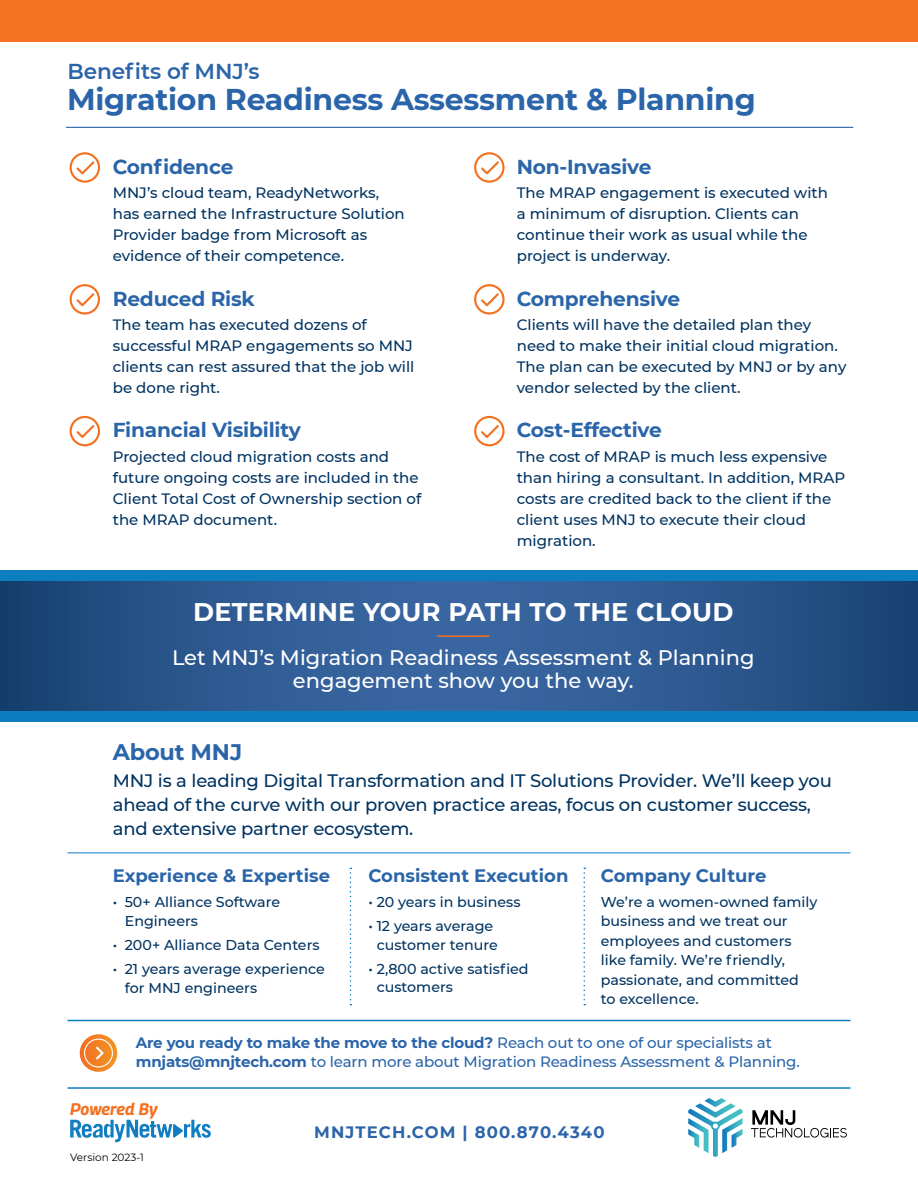
<style>
.page{position:relative;width:918px;height:1188px;background:#fff}
.page>*{position:absolute;margin:0;border:0;box-sizing:border-box;transform-origin:0 0}
.t1{font:700 30px "Montserrat";letter-spacing:-.01em;color:#2b65a9}
.t2{font:700 25.5px "Montserrat";letter-spacing:.01em;color:#fff}
.t3{font:700 22.5px "Montserrat";letter-spacing:-.01em;color:#2b65a9}
.t4{font:600 21.6px "Montserrat";letter-spacing:-.005em;color:#2b65a9}
.t5{font:500 21px/22.5px "Montserrat";color:#fff;text-align:center}
.t6{font:700 20.1px "Montserrat";letter-spacing:-.01em;color:#2b65a9}
.t7{font:500 18px/24px "Montserrat";letter-spacing:-.01em;color:#003361}
.t8{font:700 18px "Montserrat";color:#2b65a9}
.t9{font:italic 700 16.65px "Georama";color:#f37121}
.t10{font:700 16.5px "Montserrat";letter-spacing:.07em;color:#2b65a9}
.t11{font:500 15px/21px "Montserrat";color:#003361}
.t12{font:500 15px/19.5px "Montserrat";letter-spacing:-.01em;color:#2b65a9}
.t13{font:500 14.25px/19.5px "Montserrat";color:#003361}
.t14{font:10.5px "Montserrat";color:#000}
.s1{font-weight:700}
</style>
<div class="page">
<svg style="left:0;top:580px;width:918px;height:131px;background:#2b578e"></svg>
<hr style="left:437px;top:635px;width:53px;height:2px;background:#f37121">
<hr style="left:68px;top:852px;width:782px;height:1px;background:#0c7ec0">
<hr style="left:68px;top:1087px;width:782px;height:2px;background:#0c7ec0">
<hr style="left:68px;top:1020px;width:782px;height:1px;background:#0c7ec0">
<svg style="left:350px;top:868px;width:1px;height:137px"></svg>
<svg style="left:584px;top:868px;width:1px;height:137px"></svg>
<svg style="left:79px;top:1034px;width:39px;height:38px"></svg>
<div style="left:0;top:0;width:918px;height:41px;background:#f37121"></div>
<div style="left:0;top:711px;width:918px;height:11px;background:#0c7ec0"></div>
<div style="left:0;top:570px;width:918px;height:10px;background:#0c7ec0"></div>
<hr style="left:66px;top:127px;width:787px;height:1px;background:#2b65a9">
<svg style="left:69px;top:152px;width:31px;height:31px"></svg>
<svg style="left:474px;top:152px;width:31px;height:31px"></svg>
<svg style="left:69px;top:284px;width:31px;height:31px"></svg>
<svg style="left:69px;top:415px;width:31px;height:32px"></svg>
<svg style="left:474px;top:284px;width:31px;height:31px"></svg>
<svg style="left:474px;top:415px;width:31px;height:32px"></svg>
<svg style="left:70px;top:1120px;width:141px;height:22px"></svg>
<svg style="left:688px;top:1098px;width:55px;height:59px"></svg>
<svg style="left:751px;top:1110px;width:96px;height:28px"></svg>
<h3 class="t4" style="left:68px;top:56px;width:194px">Benefits of MNJ’s</h3>
<h1 class="t1" style="left:67px;top:78px;width:690px">Migration Readiness Assessment &amp; Planning</h1>
<h3 class="t6" style="left:113px;top:152px;width:122px">Confidence</h3>
<p class="t11" style="left:113px;top:182px;width:294px">MNJ’s cloud team, ReadyNetworks, has earned the Infrastructure Solution Provider badge from Microsoft as evidence of their competence.</p>
<h3 class="t6" style="left:113px;top:284px;width:144px">Reduced Risk</h3>
<p class="t11" style="left:113px;top:313px;width:303px">The team has executed dozens of successful MRAP engagements so MNJ clients can rest assured that the job will be done right.</p>
<h3 class="t6" style="left:113px;top:416px;width:190px">Financial Visibility</h3>
<p class="t11" style="left:113px;top:445px;width:310px">Projected cloud migration costs and future ongoing costs are included in the Client Total Cost of Ownership section of the MRAP document.</p>
<h3 class="t6" style="left:517px;top:152px;width:136px">Non-Invasive</h3>
<p class="t11" style="left:517px;top:182px;width:313px">The MRAP engagement is executed with a minimum of disruption. Clients can continue their work as usual while the project is underway.</p>
<h3 class="t6" style="left:517px;top:284px;width:165px">Comprehensive</h3>
<p class="t11" style="left:517px;top:313px;width:331px">Clients will have the detailed plan they need to make their initial cloud migration.<br>The plan can be executed by MNJ or by any vendor selected by the client.</p>
<h3 class="t6" style="left:517px;top:416px;width:147px">Cost-Effective</h3>
<p class="t11" style="left:517px;top:445px;width:330px">The cost of MRAP is much less expensive than hiring a consultant. In addition, MRAP costs are credited back to the client if the client uses MNJ to execute their cloud migration.</p>
<h2 class="t2" style="left:193px;top:593px;width:542px">DETERMINE YOUR PATH TO THE CLOUD</h2>
<h3 class="t5" style="left:172px;top:646px;width:584px">Let MNJ’s Migration Readiness Assessment &amp; Planning engagement show you the way.</h3>
<h3 class="t3" style="left:113px;top:736px;width:131px">About MNJ</h3>
<p class="t7" style="left:113px;top:768px;width:721px">MNJ is a leading Digital Transformation and IT Solutions Provider. We’ll keep you ahead of the curve with our proven practice areas, focus on customer success, and extensive partner ecosystem.</p>
<p class="t8" style="left:113px;top:863px;width:219px">Experience &amp; Expertise</p>
<p class="t13" style="left:125px;top:891px;width:157px;text-indent:-12px">• 50+ Alliance Software<br>Engineers</p>
<p class="t13" style="left:113px;top:935px;width:208px">• 200+ Alliance Data Centers</p>
<p class="t13" style="left:125px;top:959px;width:202px;text-indent:-12px">• 21 years average experience for MNJ engineers</p>
<p class="t8" style="left:368px;top:863px;width:202px">Consistent Execution</p>
<p class="t13" style="left:368px;top:891px;width:154px">• 20 years in business</p>
<p class="t13" style="left:368px;top:915px;width:131px;text-align:center">• 12 years average customer tenure</p>
<p class="t13" style="left:377px;top:959px;width:153px;line-height:18px;text-indent:-8px">• 2,800 active satisfied customers</p>
<p class="t8" style="left:601px;top:863px;width:167px">Company Culture</p>
<p class="t13" style="left:601px;top:891px;width:218px">We’re a women-owned family business and we treat our employees and customers like family. We’re friendly, passionate, and committed<br>to excellence.</p>
<p class="t12" style="left:136px;top:1032px;width:666px"><span class="s1">Are you ready to make the move to the cloud?</span> Reach out to one of our specialists at <span class="s1">mnjats@mnjtech.com</span> to learn more about Migration Readiness Assessment &amp; Planning.</p>
<p class="t9" style="left:70px;top:1097px;width:89px">Powered By</p>
<p class="t14" style="left:70px;top:1150px;width:76px">Version 2023-1</p>
<p class="t10" style="left:314px;top:1120px;width:292px">MNJTECH.COM | 800.870.4340</p>
</div>
